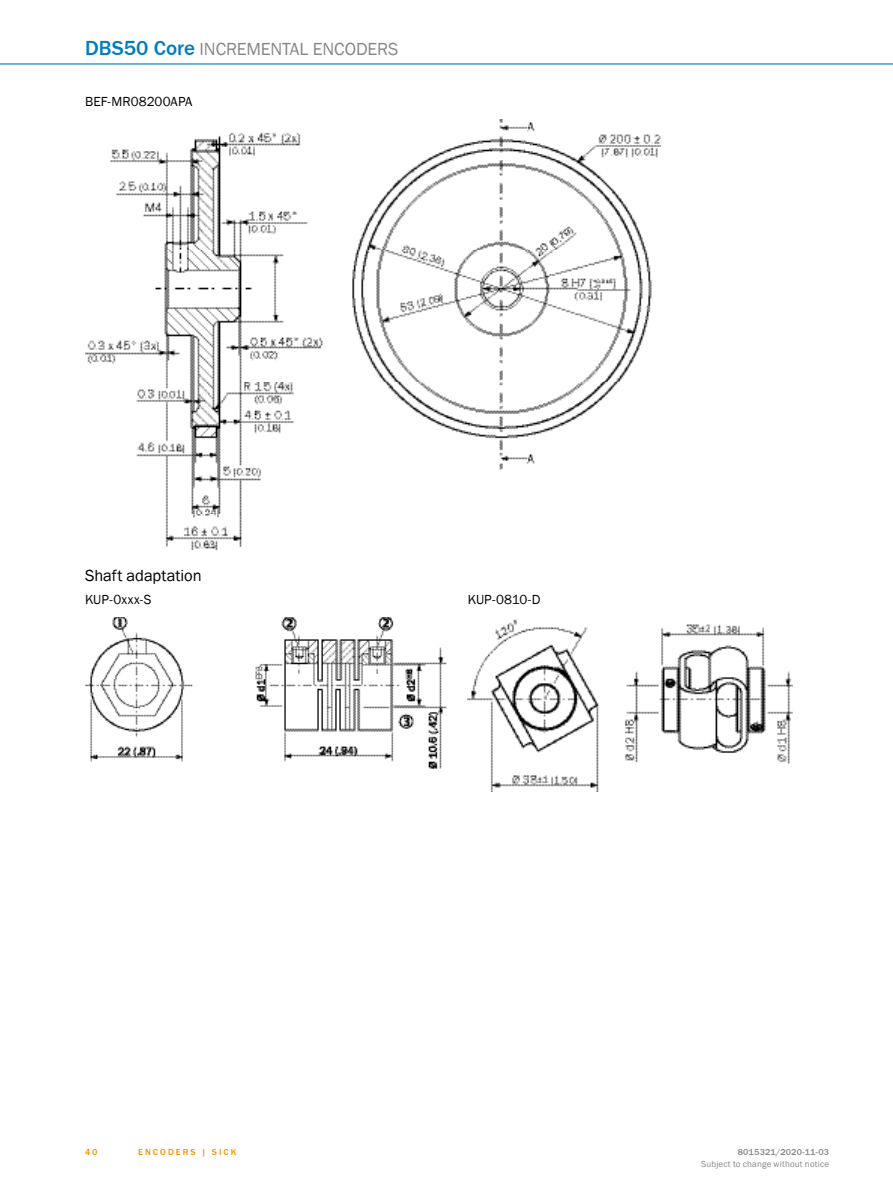
<style>
.page{position:relative;width:893px;height:1188px;background:#fff}
.page>*{position:absolute;margin:0;border:0;box-sizing:border-box;transform-origin:0 0}
.t1{font:18px "SICK Franklin";letter-spacing:-.01em;color:#878787}
.t2{font:16.5px "SICK Franklin";color:#000}
.t3{font:13.5px "SICK Franklin";letter-spacing:.005em;color:#000}
.t4{font:9px "SICK Franklin";letter-spacing:.02em;color:#878787}
.t5{font:500 9px "SICK Franklin";letter-spacing:.02em;color:#878787}
.t6{font:500 9px "SICK Franklin";letter-spacing:.225em;color:#f39200}
.s1{font-weight:500;font-size:21px;color:#007cc2}
</style>
<div class="page">
<hr style="left:0;top:63px;width:893px;height:2px;background:#007cc2">
<img style="left:85px;top:120px;width:576px;height:431px">
<img style="left:85px;top:617px;width:361px;height:152px">
<img style="left:468px;top:619px;width:324px;height:172px">
<h1 class="t1" style="left:85px;top:38px;width:315px"><span class="s1">DBS50 Core</span> INCREMENTAL ENCODERS</h1>
<p class="t3" style="left:85px;top:93px;width:109px">BEF-MR08200APA</p>
<p class="t2" style="left:85px;top:565px;width:118px">Shaft adaptation</p>
<p class="t3" style="left:85px;top:591px;width:68px">KUP-0xxx-S</p>
<p class="t3" style="left:468px;top:591px;width:74px">KUP-0810-D</p>
<p class="t6" style="left:85px;top:1146px;width:14px">40</p>
<p class="t5" style="left:738px;top:1146px;width:93px">8015321/2020-11-03</p>
<p class="t4" style="left:701px;top:1159px;width:130px">Subject to change without notice</p>
<p class="t6" style="left:138px;top:1146px;width:100px">ENCODERS | SICK</p>
</div>
